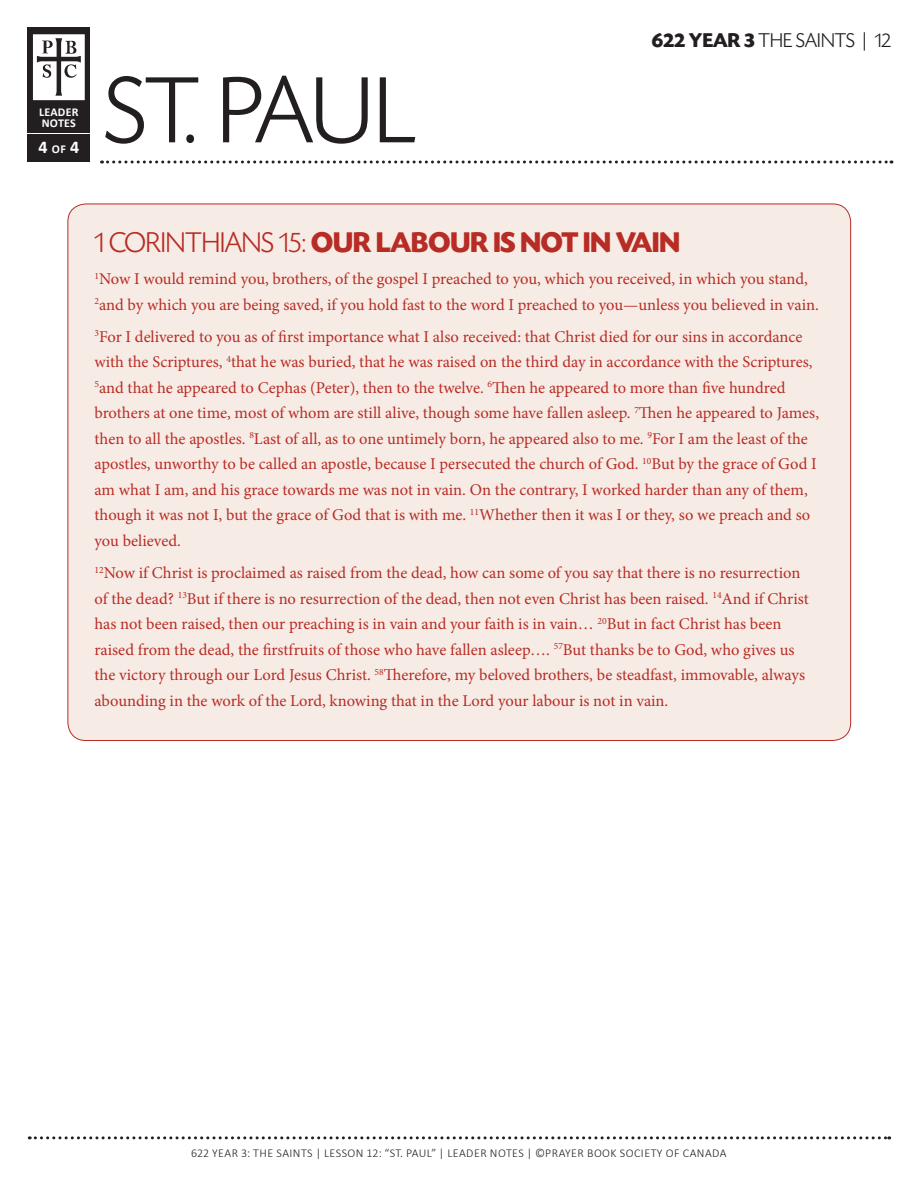
<style>
.page{position:relative;width:918px;height:1188px;background:#fff}
.page>*{position:absolute;margin:0;border:0;box-sizing:border-box;transform-origin:0 0}
.t1{font:300 99px "Today SHOP";color:#231f20}
.t2{font:700 30px "Today SHOP";color:#b72c25}
.t3{font:300 21px "Today SHOP";letter-spacing:.01em;color:#231f20}
.t4{font:700 18px "Calibri";color:#fff}
.t5{font:16.5px/25.5px "Minion Pro";letter-spacing:-.005em;color:#b72c25}
.t6{font:300 12px "Calibri";letter-spacing:.04em;color:#231f20}
.t7{font:700 12px/10.5px "Calibri";letter-spacing:.02em;color:#fff}
.s1{font-size:12px}
.s2{font-weight:700}
.s3{font-family:"Calibri"}
.s4{font-weight:300}
</style>
<div class="page">
<svg style="left:102px;top:160px;width:790px;height:4px"></svg>
<div style="left:28px;top:27px;width:62px;height:135px;background:#231f20"></div>
<hr style="left:26px;top:133px;width:64px;height:1px;background:#fff">
<svg style="left:33px;top:34px;width:52px;height:66px;background:#d0cfd0"></svg>
<svg style="left:29px;top:1136px;width:861px;height:3px"></svg>
<div style="left:68px;top:204px;width:783px;height:537px;background:#f7ece5;border-radius:18px"></div>
<p class="t7" style="left:39px;top:107px;width:41px">LEADER<br>NOTES</p>
<p class="t4" style="left:38px;top:136px;width:42px">4 <span class="s1">OF</span> 4</p>
<h1 class="t1" style="left:105px;top:59px;width:307px">ST. PAUL</h1>
<p class="t3" style="left:652px;top:30px;width:241px"><span class="s2">622 YEAR 3</span> THE SAINTS <span class="s3">|</span> 12</p>
<h2 class="t2" style="left:94px;top:227px;width:587px"><span class="s4">1 CORINTHIANS 15:</span> OUR LABOUR IS NOT IN VAIN</h2>
<p class="t5" style="left:94px;top:266px;width:726px"><sup>1</sup>Now I would remind you, brothers, of the gospel I preached to you, which you received, in which you stand,<br><sup>2</sup>and by which you are being saved, if you hold fast to the word I preached to you—unless you believed in vain.</p>
<p class="t5" style="left:94px;top:324px;width:726px"><sup>3</sup>For I delivered to you as of first importance what I also received: that Christ died for our sins in accordance with the Scriptures, <sup>4</sup>that he was buried, that he was raised on the third day in accordance with the Scriptures, <sup>5</sup>and that he appeared to Cephas (Peter), then to the twelve. <sup>6</sup>Then he appeared to more than five hundred brothers at one time, most of whom are still alive, though some have fallen asleep. <sup>7</sup>Then he appeared to James, then to all the apostles. <sup>8</sup>Last of all, as to one untimely born, he appeared also to me. <sup>9</sup>For I am the least of the apostles, unworthy to be called an apostle, because I persecuted the church of God. <sup>10</sup>But by the grace of God I am what I am, and his grace towards me was not in vain. On the contrary, I worked harder than any of them, though it was not I, but the grace of God that is with me. <sup>11</sup>Whether then it was I or they, so we preach and so you believed.</p>
<p class="t5" style="left:94px;top:560px;width:716px"><sup>12</sup>Now if Christ is proclaimed as raised from the dead, how can some of you say that there is no resurrection of the dead? <sup>13</sup>But if there is no resurrection of the dead, then not even Christ has been raised. <sup>14</sup>And if Christ has not been raised, then our preaching is in vain and your faith is in vain… <sup>20</sup>But in fact Christ has been raised from the dead, the firstfruits of those who have fallen asleep…. <sup>57</sup>But thanks be to God, who gives us the victory through our Lord Jesus Christ. <sup>58</sup>Therefore, my beloved brothers, be steadfast, immovable, always abounding in the work of the Lord, knowing that in the Lord your labour is not in vain.</p>
<p class="t6" style="left:191px;top:1146px;width:93px">622 YEAR 3: THE SAINTS</p>
<p class="t6" style="left:316px;top:1146px;width:280px">| LESSON 12: “ST. PAUL” | LEADER NOTES | ©PRAYER BOO</p>
<p class="t6" style="left:611px;top:1146px;width:118px">K SOCIETY OF CANADA</p>
</div>
